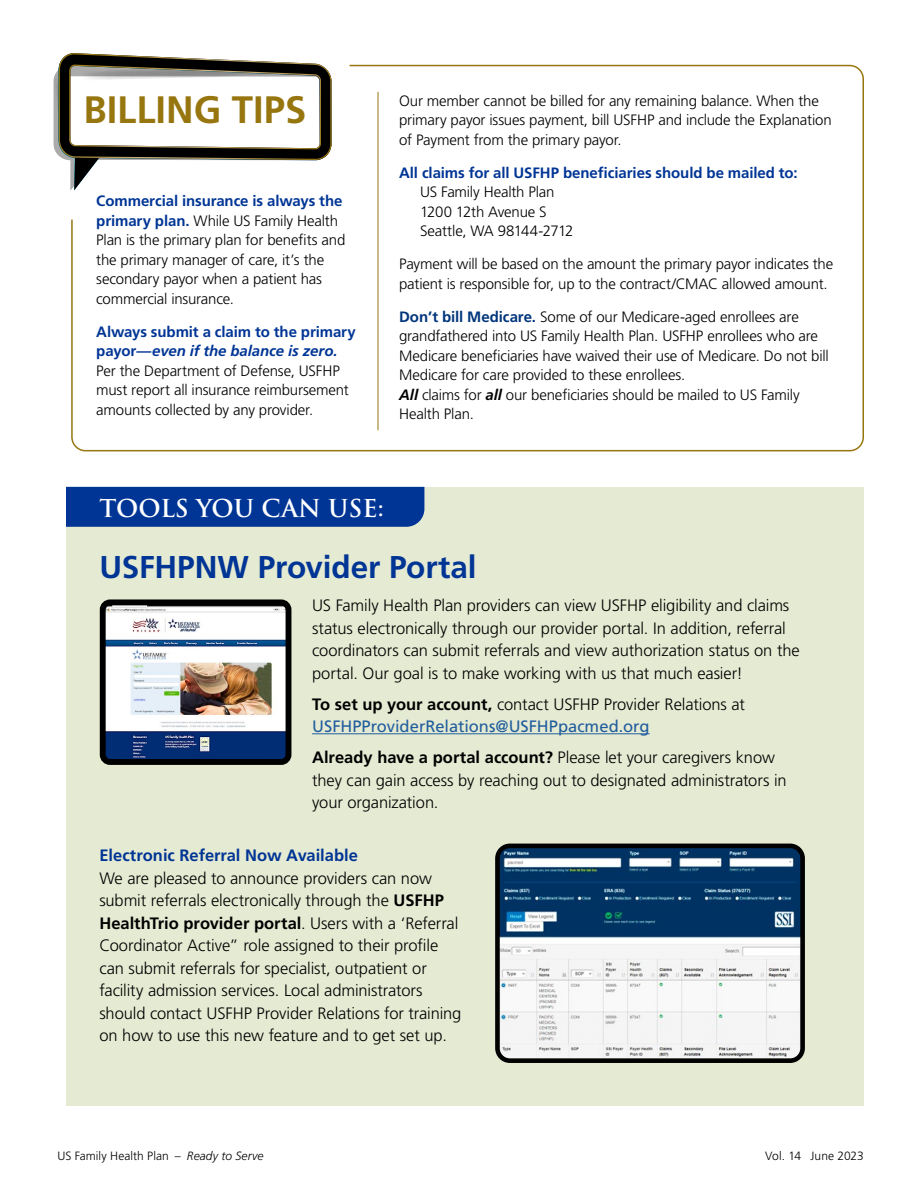
<style>
.page{position:relative;width:918px;height:1188px;background:#fff}
.page>*{position:absolute;margin:0;border:0;box-sizing:border-box;transform-origin:0 0}
.t1{font:700 38.25px "Frutiger LT Std";color:#97760f}
.t2{font:700 31.5px "Frutiger LT Std";letter-spacing:-.005em;color:#003595}
.t3{font:700 24px "Trajan Pro";color:#fff}
.t4{font:300 16.5px/22.5px "Frutiger LT Std";letter-spacing:-.005em;color:#000}
.t5{font:16.5px/22.5px "Frutiger LT Std";color:#215e9e}
.t6{font:700 16.5px "Frutiger LT Std";color:#003595}
.t7{font:300 15px/19.5px "Frutiger LT Std";letter-spacing:-.01em;color:#000}
.t8{font:700 15px "Frutiger LT Std";letter-spacing:-.005em;color:#003595}
.t9{font:300 12px "Frutiger LT Std";letter-spacing:.005em;color:#000}
.s1{font-weight:700;color:#003595}
.s2{font-weight:700;font-style:italic;color:#003595}
.s3{font-weight:700;color:#00357c}
.s4{font-weight:700;font-style:italic}
.s5{font-weight:700;color:#000}
.s6{font-weight:300;color:#000}
.s7{font-weight:700}
.s8{font-style:italic}
</style>
<div class="page">
<div style="left:66px;top:487px;width:798px;height:619px;background:#e5ead2"></div>
<img style="left:501px;top:850px;width:298px;height:207px">
<div style="left:495px;top:844px;width:310px;height:219px;border:5px solid #000;border-radius:12px"></div>
<hr style="left:312px;top:733px;width:338px;height:1px;background:#215e9e">
<img style="left:107px;top:606px;width:177px;height:152px">
<div style="left:100px;top:599px;width:191px;height:166px;border:6px solid #000;border-radius:7px"></div>
<img style="left:115px;top:649px;width:166px;height:81px">
<svg style="left:53px;top:53px;width:264px;height:108px"></svg>
<svg style="left:70px;top:64px;width:794px;height:388px"></svg>
<hr style="left:378px;top:92px;width:1px;height:338px;background:#97760f">
<div style="left:66px;top:487px;width:358px;height:40px;background:#003595"></div>
<h1 class="t1" style="left:83px;top:87px;width:224px">BILLING TIPS</h1>
<p class="t7" style="left:96px;top:191px;width:251px"><span class="s1">Commercial insurance is always the primary plan.</span> While US Family Health Plan is the primary plan for benefits and the primary manager of care, it’s the secondary payor when a patient has commercial insurance.</p>
<p class="t7" style="left:96px;top:322px;width:261px"><span class="s1">Always submit a claim to the primary payor—</span><span class="s2">even if the balance is zero.<br></span>Per the Department of Defense, USFHP must report all insurance reimbursement amounts collected by any provider.</p>
<p class="t7" style="left:399px;top:91px;width:434px">Our member cannot be billed for any remaining balance. When the primary payor issues payment, bill USFHP and include the Explanation of Payment from the primary payor.</p>
<p class="t8" style="left:399px;top:164px;width:400px">All claims for all USFHP beneficiaries should be mailed to:</p>
<p class="t7" style="left:420px;top:183px;width:155px">US Family Health Plan<br>1200 12th Avenue S<br>Seattle, WA 98144-2712</p>
<p class="t7" style="left:399px;top:255px;width:436px">Payment will be based on the amount the primary payor indicates the patient is responsible for, up to the contract/CMAC allowed amount.</p>
<p class="t7" style="left:399px;top:307px;width:431px"><span class="s3">Don’t bill Medicare.</span> Some of our Medicare-aged enrollees are grandfathered into US Family Health Plan. USFHP enrollees who are Medicare beneficiaries have waived their use of Medicare. Do not bill Medicare for care provided to these enrollees.<br><span class="s4">All</span> claims for <span class="s4">all</span> our beneficiaries should be mailed to US Family Health Plan.</p>
<h3 class="t3" style="left:99px;top:493px;width:286px">TOOLS YOU CAN USE:</h3>
<h2 class="t2" style="left:99px;top:548px;width:379px">USFHPNW Provider Portal</h2>
<p class="t4" style="left:312px;top:594px;width:489px">US Family Health Plan providers can view USFHP eligibility and claims status electronically through our provider portal. In addition, referral coordinators can submit referrals and view authorization status on the portal. Our goal is to make working with us that much easier!</p>
<p class="t5" style="left:312px;top:693px;width:435px"><span class="s5">To set up your account,</span> <span class="s6">contact USFHP Provider Relations at<br></span>USFHPProviderRelations@USFHPpacmed.org</p>
<p class="t4" style="left:312px;top:747px;width:476px"><span class="s7">Already have a portal account?</span> Please let your caregivers know they can gain access by reaching out to designated administrators in your organization.</p>
<p class="t6" style="left:99px;top:846px;width:260px">Electronic Referral Now Available</p>
<p class="t4" style="left:99px;top:867px;width:364px">We are pleased to announce providers can now submit referrals electronically through the <span class="s7">USFHP HealthTrio provider portal</span>. Users with a ‘Referral Coordinator Active” role assigned to their profile can submit referrals for specialist, outpatient or facility admission services. Local administrators should contact USFHP Provider Relations for training on how to use this new feature and to get set up.</p>
<p class="t9" style="left:57px;top:1150px;width:208px">US Family Health Plan – <span class="s8">Ready to Serve</span></p>
<p class="t9" style="left:765px;top:1150px;width:100px">Vol. 14 June 2023</p>
</div>
